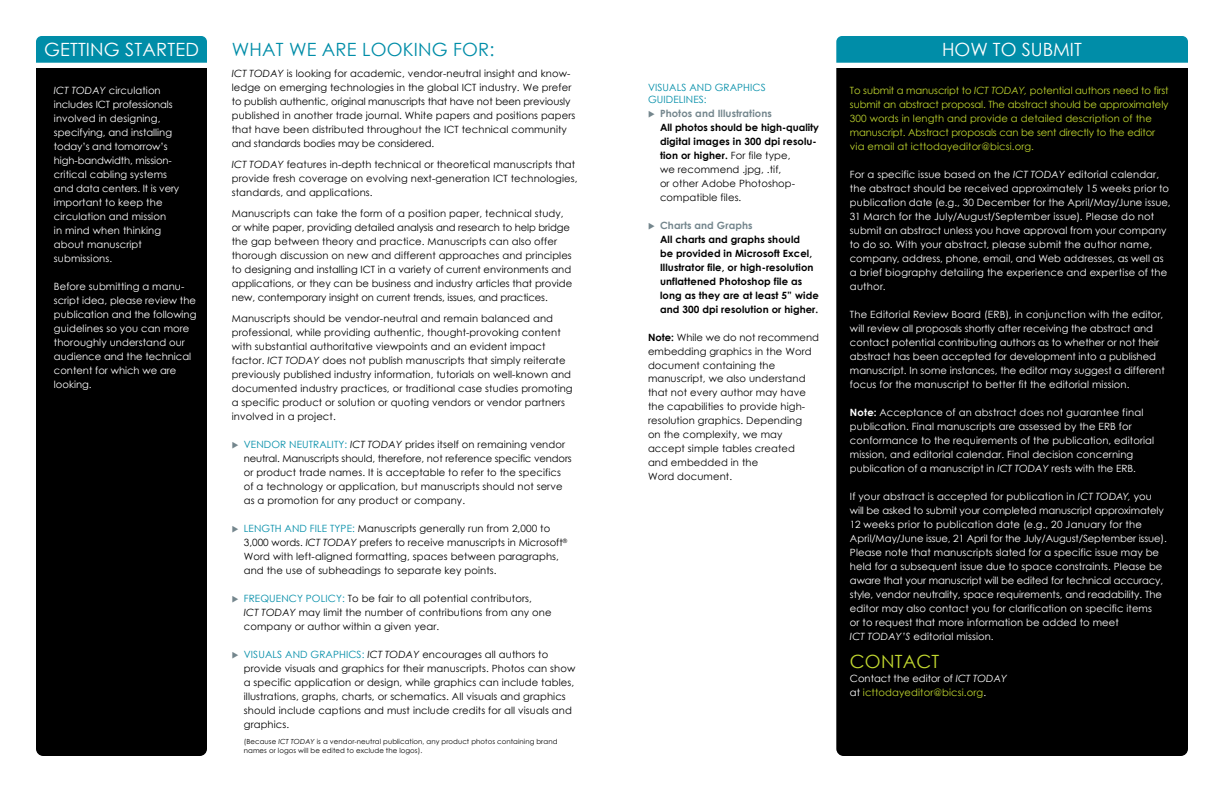
<style>
.page{position:relative;width:1224px;height:792px;background:#fff}
.page>*{position:absolute;margin:0;border:0;box-sizing:border-box;transform-origin:0 0}
.t1{font:18.2px "Century Gothic";letter-spacing:.01em;color:#fff}
.t2{font:18.2px "Century Gothic";letter-spacing:.01em;color:#008da8}
.t3{font:18.2px "Century Gothic";letter-spacing:.01em;color:#c1d72f}
.t4{font:10px/14px "Century Gothic";letter-spacing:.01em;color:#000}
.t5{font:10px/14px "Century Gothic";letter-spacing:.01em;color:#fff}
.t6{font:10px/14px "Century Gothic";letter-spacing:-.01em;color:#c1d72f}
.t7{font:700 10px/14px "Century Gothic";letter-spacing:.01em;color:#000}
.t8{font:10px/14px "Century Gothic";letter-spacing:.01em;color:#c1d72f}
.t9{font:10px/12px "Century Gothic";letter-spacing:.01em;color:#008da8}
.t10{font:7px/9px "Century Gothic";letter-spacing:.01em;color:#000}
.s1{font-style:italic}
.s2{color:#74868d}
.s3{color:#008da8}
.s4{font-weight:700;color:#74868d}
.s5{font-weight:700}
.s6{color:#fff}
.s7{font-style:italic;color:#fff}
</style>
<div class="page">
<div style="left:36px;top:36px;width:171px;height:27px;background:#008da8"></div>
<div style="left:36px;top:68px;width:171px;height:688px;background:#000"></div>
<div style="left:836px;top:36px;width:352px;height:27px;background:#008da8"></div>
<div style="left:836px;top:68px;width:352px;height:688px;background:#000"></div>
<h1 class="t1" style="left:44px;top:37px;width:156px">GETTING STARTED</h1>
<p class="t5" style="left:54px;top:83px;width:127px"><span class="s1">ICT TODAY</span> circulation includes ICT professionals involved in designing, specifying, and installing today’s and tomorrow’s high-bandwidth, mission&shy;critical cabling systems and data centers. It is very important to keep the circulation and mission<br>in mind when thinking about manuscript submissions.</p>
<p class="t5" style="left:54px;top:279px;width:144px">Before submitting a manu&shy;script idea, please review the publication and the following guidelines so you can more thoroughly understand our audience and the technical content for which we are looking.</p>
<h1 class="t2" style="left:232px;top:37px;width:264px">WHAT WE ARE LOOKING FOR:</h1>
<p class="t4" style="left:232px;top:66px;width:345px"><span class="s1">ICT TODAY</span> is looking for academic, vendor-neutral insight and know&shy;ledge on emerging technologies in the global ICT industry. We prefer to publish authentic, original manuscripts that have not been previously published in another trade journal. White papers and positions papers that have been distributed throughout the ICT technical community and standards bodies may be considered.</p>
<p class="t4" style="left:232px;top:157px;width:347px"><span class="s1">ICT TODAY</span> features in-depth technical or theoretical manuscripts that provide fresh coverage on evolving next-generation ICT technologies, standards, and applications.</p>
<p class="t4" style="left:232px;top:206px;width:342px">Manuscripts can take the form of a position paper, technical study, or white paper, providing detailed analysis and research to help bridge the gap between theory and practice. Manuscripts can also offer thorough discussion on new and different approaches and principles to designing and installing ICT in a variety of current environments and applications, or they can be business and industry articles that provide new, contemporary insight on current trends, issues, and practices.</p>
<p class="t4" style="left:232px;top:311px;width:342px">Manuscripts should be vendor-neutral and remain balanced and professional, while providing authentic, thought-provoking content with substantial authoritative viewpoints and an evident impact factor. <span class="s1">ICT TODAY</span> does not publish manuscripts that simply reiterate previously published industry information, tutorials on well-known and documented industry practices, or traditional case studies promoting a specific product or solution or quoting vendors or vendor partners involved in a project.</p>
<p class="t4" style="left:244px;top:437px;width:329px;text-indent:-12px"><span class="s2">◆</span> <span class="s3">VENDOR NEUTRALITY:</span> <span class="s1">ICT TODAY</span> prides itself on remaining vendor neutral. Manuscripts should, therefore, not reference specific vendors or product trade names. It is acceptable to refer to the specifics of a technology or application, but manuscripts should not serve as a promotion for any product or company.</p>
<p class="t4" style="left:244px;top:521px;width:325px;text-indent:-12px"><span class="s2">◆</span> <span class="s3">LENGTH AND FILE TYPE:</span> Manuscripts generally run from 2,000 to 3,000 words. <span class="s1">ICT TODAY</span> prefers to receive manuscripts in Microsoft<sup>® </sup>Word with left-aligned formatting, spaces between paragraphs, and the use of subheadings to separate key points.</p>
<p class="t4" style="left:244px;top:591px;width:309px;text-indent:-12px"><span class="s2">◆</span> <span class="s3">FREQUENCY POLICY:</span> To be fair to all potential contributors,<br><span class="s1">ICT TODAY</span> may limit the number of contributions from any one company or author within a given year.</p>
<p class="t4" style="left:244px;top:647px;width:333px;text-indent:-12px"><span class="s2">◆</span> <span class="s3">VISUALS AND GRAPHICS:</span> <span class="s1">ICT TODAY</span> encourages all authors to provide visuals and graphics for their manuscripts. Photos can show a specific application or design, while graphics can include tables, illustrations, graphs, charts, or schematics. All visuals and graphics should include captions and must include credits for all visuals and graphics.</p>
<p class="t10" style="left:244px;top:737px;width:315px">(Because <span class="s1">ICT TODAY</span> is a vendor-neutral publication, any product photos containing brand names or logos will be edited to exclude the logos).</p>
<p class="t9" style="left:648px;top:81px;width:119px">VISUALS AND GRAPHICS<br>GUIDELINES:</p>
<p class="t4" style="left:660px;top:106px;width:160px;text-indent:-12px"><span class="s2">◆</span> <span class="s4">Photos and Illustrations<br></span><span class="s5">All photos should be high-quality digital images in 300 dpi resolu&shy;tion or higher.</span> For file type,<br>we recommend .jpg, .tif,<br>or other Adobe Photoshop&shy;compatible files.</p>
<p class="t7" style="left:660px;top:217px;width:160px;text-indent:-12px"><span class="s2">◆ Charts and Graphs<br></span>All charts and graphs should<br>be provided in Microsoft Excel,<br>Illustrator file, or high-resolution unflattened Photoshop file as long as they are at least 5” wide and 300 dpi resolution or higher.</p>
<p class="t4" style="left:648px;top:330px;width:173px"><span class="s5">Note:</span> While we do not recommend embedding graphics in the Word document containing the manuscript, we also understand that not every author may have the capabilities to provide high&shy;resolution graphics. Depending<br>on the complexity, we may accept simple tables created<br>and embedded in the<br>Word document.</p>
<h1 class="t1" style="left:942px;top:37px;width:141px">HOW TO SUBMIT</h1>
<p class="t6" style="left:850px;top:83px;width:320px">To submit a manuscript to <span class="s1">ICT TODAY,</span> potential authors need to first submit an abstract proposal. The abstract should be approximately 300 words in length and provide a detailed description of the manuscript. Abstract proposals can be sent directly to the editor via email at icttodayeditor@bicsi.org.</p>
<p class="t5" style="left:850px;top:167px;width:322px">For a specific issue based on the <span class="s1">ICT TODAY</span> editorial calendar, the abstract should be received approximately 15 weeks prior to publication date (e.g., 30 December for the April/May/June issue, 31 March for the July/August/September issue). Please do not submit an abstract unless you have approval from your company to do so. With your abstract, please submit the author name, company, address, phone, email, and Web addresses, as well as a brief biography detailing the experience and expertise of the author.</p>
<p class="t5" style="left:850px;top:307px;width:316px">The Editorial Review Board (ERB), in conjunction with the editor, will review all proposals shortly after receiving the abstract and contact potential contributing authors as to whether or not their abstract has been accepted for development into a published manuscript. In some instances, the editor may suggest a different focus for the manuscript to better fit the editorial mission.</p>
<p class="t5" style="left:850px;top:405px;width:306px"><span class="s5">Note:</span> Acceptance of an abstract does not guarantee final publication. Final manuscripts are assessed by the ERB for conformance to the requirements of the publication, editorial mission, and editorial calendar. Final decision concerning publication of a manuscript in <span class="s1">ICT TODAY</span> rests with the ERB.</p>
<p class="t5" style="left:850px;top:489px;width:318px">If your abstract is accepted for publication in <span class="s1">ICT TODAY,</span> you will be asked to submit your completed manuscript approximately 12 weeks prior to publication date (e.g., 20 January for the April/May/June issue, 21 April for the July/August/September issue).<br>Please note that manuscripts slated for a specific issue may be held for a subsequent issue due to space constraints. Please be aware that your manuscript will be edited for technical accuracy, style, vendor neutrality, space requirements, and readability. The editor may also contact you for clarification on specific items<br>or to request that more information be added to meet<br><span class="s1">ICT TODAY’S</span> editorial mission.</p>
<h1 class="t3" style="left:850px;top:649px;width:91px">CONTACT</h1>
<p class="t8" style="left:850px;top:671px;width:159px"><span class="s6">Contact the editor of</span> <span class="s7">ICT TODAY </span><span class="s6">at</span> icttodayeditor@bicsi.org<span class="s6">.</span></p>
</div>
